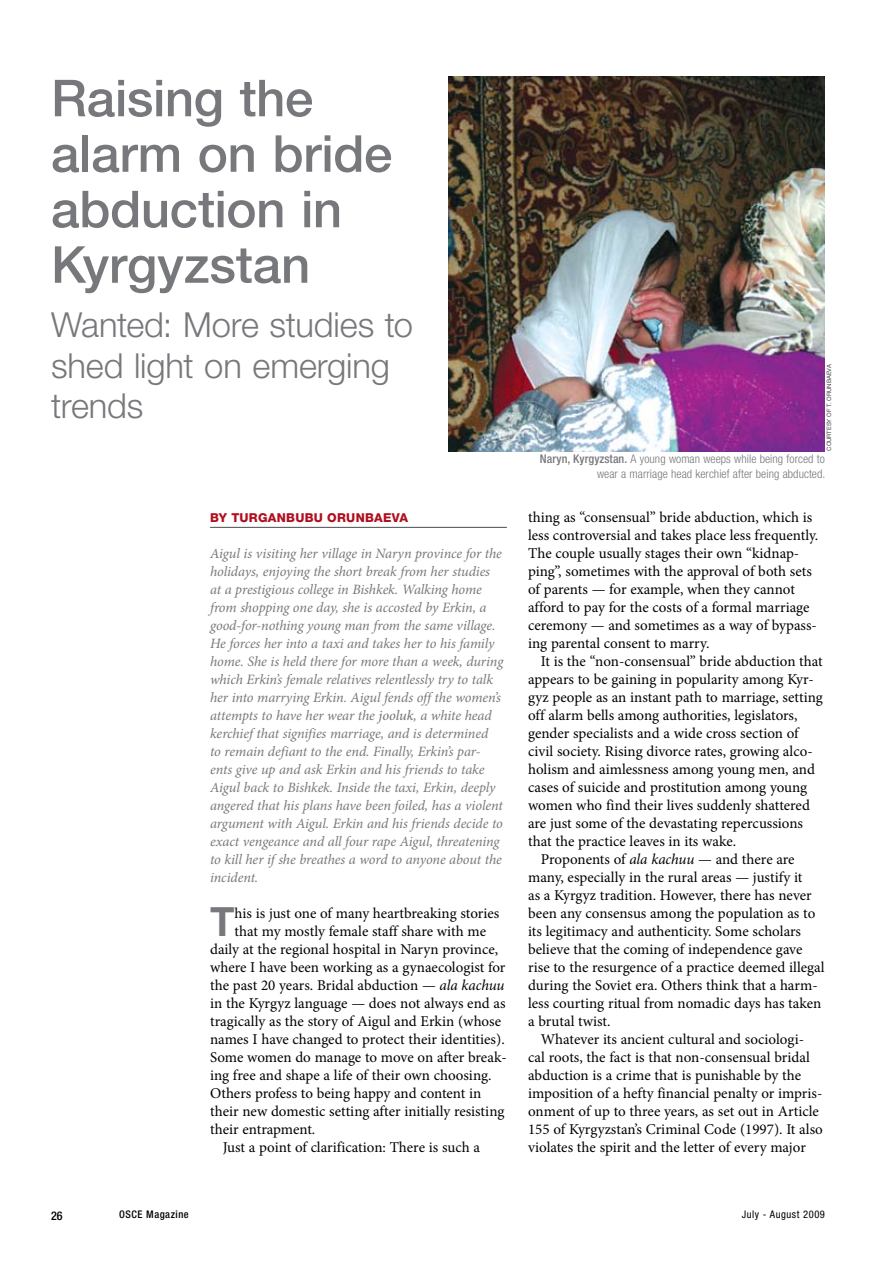
<style>
.page{position:relative;width:893px;height:1263px;background:#fff}
.page>*{position:absolute;margin:0;border:0;box-sizing:border-box;transform-origin:0 0}
.t1{font:500 51px/55.5px "Helvetica Neue";letter-spacing:-.005em;color:#77787b}
.t2{font:700 40.05px "Helvetica Infant";color:#77787b}
.t3{font:300 34.5px/40.5px "Helvetica Neue";letter-spacing:-.005em;color:#77787b}
.t4{font:15px/18px "Minion Pro";color:#000}
.t5{font:italic 14.25px/18px "Minion Pro";letter-spacing:-.01em;color:#77787b}
.t6{font:800 12.3px "Helvetica Neue";letter-spacing:.025em;color:#b00f1f}
.t7{font:300 condensed 12px/15px "Helvetica Neue";letter-spacing:.005em;color:#77787b;text-align:right}
.t8{font:500 condensed 12px "Helvetica Neue";color:#000}
.t9{font:condensed 10.5px "Helvetica Neue";letter-spacing:.05em;color:#000}
.t10{font:500 condensed 10.5px "Helvetica Neue";letter-spacing:.05em;color:#000}
.t11{font:6px "Helvetica Neue";color:#414142}
.s1{font-weight:500}
.s2{font-style:italic}
</style>
<div class="page">
<img style="left:449px;top:77px;width:376px;height:375px">
<hr style="left:210px;top:527px;width:297px;height:1px;background:#4d4d4f">
<h1 class="t1" style="left:51px;top:70px;width:343px">Raising the alarm on bride abduction in<br>Kyrgyzstan</h1>
<h3 class="t3" style="left:51px;top:304px;width:364px">Wanted: More studies to shed light on emerging trends</h3>
<p class="t6" style="left:210px;top:510px;width:200px">BY TURGANBUBU ORUNBAEVA</p>
<p class="t5" style="left:210px;top:544px;width:295px">Aigul is visiting her village in Naryn province for the holidays, enjoying the short break from her studies at a prestigious college in Bishkek. Walking home from shopping one day, she is accosted by Erkin, a good-for-nothing young man from the same village.<br>He forces her into a taxi and takes her to his family home. She is held there for more than a week, during which Erkin’s female relatives relentlessly try to talk her into marrying Erkin. Aigul fends off the women’s attempts to have her wear the <span class="s1">jooluk</span>, a white head kerchief that signifies marriage, and is determined<br>to remain defiant to the end. Finally, Erkin’s par&shy;ents give up and ask Erkin and his friends to take Aigul back to Bishkek. Inside the taxi, Erkin, deeply angered that his plans have been foiled, has a violent argument with Aigul. Erkin and his friends decide to exact vengeance and all four rape Aigul, threatening to kill her if she breathes a word to anyone about the incident.</p>
<h2 class="t2" style="left:210px;top:897px;width:26px">T</h2>
<p class="t4" style="left:235px;top:904px;width:266px">his is just one of many heartbreaking stories</p>
<p class="t4" style="left:235px;top:922px;width:253px">that my mostly female staff share with me</p>
<p class="t4" style="left:210px;top:940px;width:290px">daily at the regional hospital in Naryn province,</p>
<p class="t4" style="left:210px;top:958px;width:297px">where I have been working as a gynaecologist for</p>
<p class="t4" style="left:210px;top:976px;width:296px">the past 20 years. Bridal abduction — <span class="s2">ala kachuu</span></p>
<p class="t4" style="left:210px;top:994px;width:297px">in the Kyrgyz language — does not always end as</p>
<p class="t4" style="left:210px;top:1012px;width:293px">tragically as the story of Aigul and Erkin (whose</p>
<p class="t4" style="left:210px;top:1030px;width:296px">names I have changed to protect their identities).</p>
<p class="t4" style="left:210px;top:1048px;width:298px">Some women do manage to move on after break-</p>
<p class="t4" style="left:210px;top:1066px;width:283px">ing free and shape a life of their own choosing.</p>
<p class="t4" style="left:210px;top:1084px;width:273px">Others profess to being happy and content in</p>
<p class="t4" style="left:210px;top:1102px;width:296px">their new domestic setting after initially resisting</p>
<p class="t4" style="left:210px;top:1120px;width:107px">their entrapment.</p>
<p class="t4" style="left:223px;top:1138px;width:259px">Just a point of clarification: There is such a</p>
<p class="t11" style="left:825px;top:451px;width:87px;rotate:-90deg">courtesy of T. Orunbaeva</p>
<p class="t7" style="left:540px;top:451px;width:287px"><span class="s1">Naryn, Kyrgyzstan.</span> A young woman weeps while being forced to wear a marriage head kerchief after being abducted.</p>
<p class="t4" style="left:528px;top:508px;width:292px">thing as “consensual” bride abduction, which is less controversial and takes place less frequently.<br>The couple usually stages their own “kidnap&shy;ping”, sometimes with the approval of both sets of parents — for example, when they cannot afford to pay for the costs of a formal marriage ceremony — and sometimes as a way of bypass&shy;ing parental consent to marry.</p>
<p class="t4" style="left:541px;top:652px;width:283px">It is the “non-consensual” bride abduction that</p>
<p class="t4" style="left:528px;top:670px;width:287px">appears to be gaining in popularity among Kyr-</p>
<p class="t4" style="left:528px;top:688px;width:296px">gyz people as an instant path to marriage, setting</p>
<p class="t4" style="left:528px;top:706px;width:271px">off alarm bells among authorities, legislators,</p>
<p class="t4" style="left:528px;top:724px;width:272px">gender specialists and a wide cross section of</p>
<p class="t4" style="left:528px;top:742px;width:286px">civil society. Rising divorce rates, growing alco-</p>
<p class="t4" style="left:528px;top:760px;width:288px">holism and aimlessness among young men, and</p>
<p class="t4" style="left:528px;top:778px;width:281px">cases of suicide and prostitution among young</p>
<p class="t4" style="left:528px;top:796px;width:283px">women who find their lives suddenly shattered</p>
<p class="t4" style="left:528px;top:814px;width:276px">are just some of the devastating repercussions</p>
<p class="t4" style="left:528px;top:832px;width:210px">that the practice leaves in its wake.</p>
<p class="t4" style="left:541px;top:850px;width:255px">Proponents of <span class="s2">ala kachuu</span> — and there are</p>
<p class="t4" style="left:528px;top:868px;width:276px">many, especially in the rural areas — justify it</p>
<p class="t4" style="left:528px;top:886px;width:285px">as a Kyrgyz tradition. However, there has never</p>
<p class="t4" style="left:528px;top:904px;width:289px">been any consensus among the population as to</p>
<p class="t4" style="left:528px;top:922px;width:274px">its legitimacy and authenticity. Some scholars</p>
<p class="t4" style="left:528px;top:940px;width:276px">believe that the coming of independence gave</p>
<p class="t4" style="left:528px;top:958px;width:298px">rise to the resurgence of a practice deemed illegal</p>
<p class="t4" style="left:528px;top:976px;width:291px">during the Soviet era. Others think that a harm-</p>
<p class="t4" style="left:528px;top:994px;width:295px">less courting ritual from nomadic days has taken</p>
<p class="t4" style="left:528px;top:1012px;width:84px">a brutal twist.</p>
<p class="t4" style="left:541px;top:1030px;width:265px">Whatever its ancient cultural and sociologi-</p>
<p class="t4" style="left:528px;top:1048px;width:283px">cal roots, the fact is that non-consensual bridal</p>
<p class="t4" style="left:528px;top:1066px;width:275px">abduction is a crime that is punishable by the</p>
<p class="t4" style="left:528px;top:1084px;width:296px">imposition of a hefty financial penalty or impris-</p>
<p class="t4" style="left:528px;top:1102px;width:292px">onment of up to three years, as set out in Article</p>
<p class="t4" style="left:528px;top:1120px;width:296px">155 of Kyrgyzstan’s Criminal Code (1997). It also</p>
<p class="t4" style="left:528px;top:1138px;width:279px">violates the spirit and the letter of every major</p>
<p class="t8" style="left:51px;top:1208px;width:13px">26</p>
<p class="t10" style="left:119px;top:1208px;width:71px">OSCE Magazine</p>
<p class="t9" style="left:742px;top:1209px;width:85px">July - August 2009</p>
</div>
